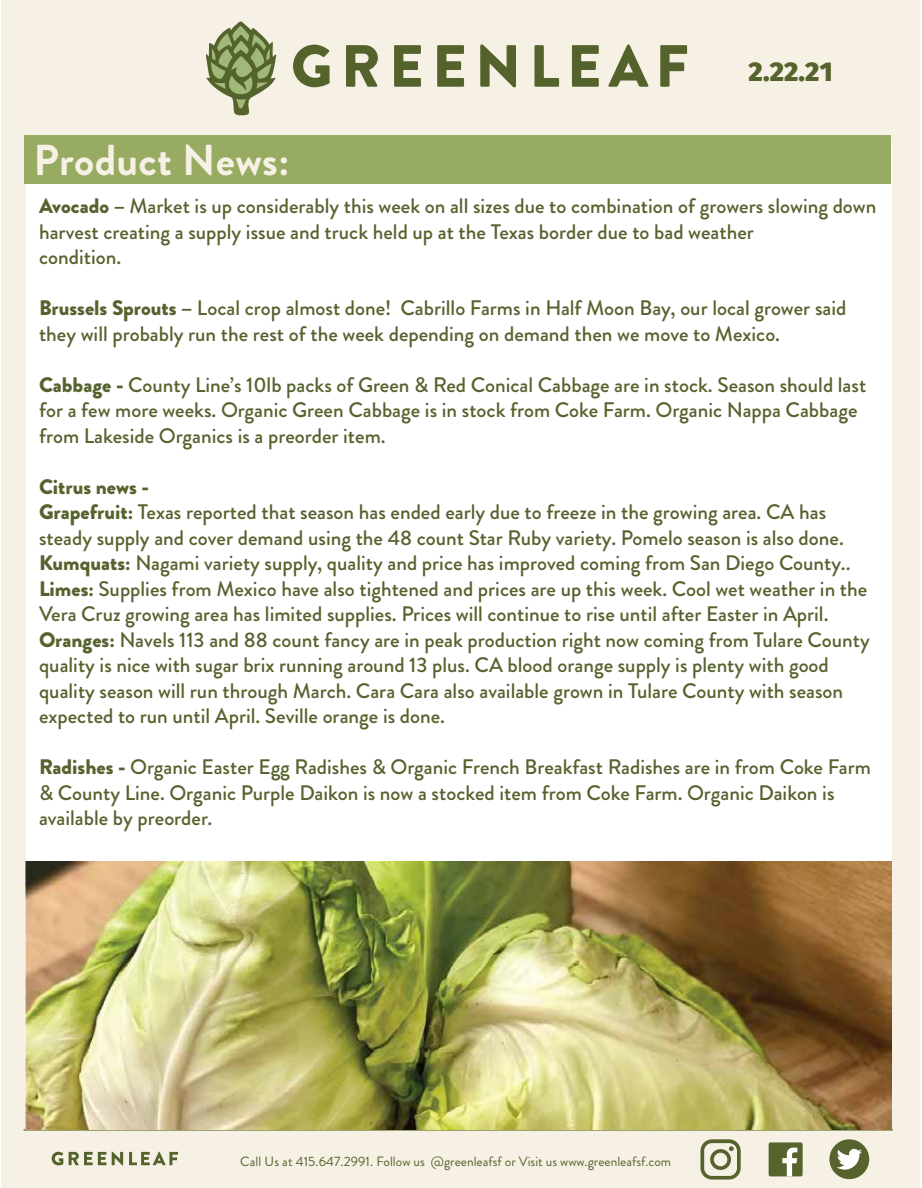
<style>
.page{position:relative;width:922px;height:1188px;background:#fff}
.page>*{position:absolute;margin:0;border:0;box-sizing:border-box;transform-origin:0 0}
.t1{font:700 43.2px "Brandon Grotesque";letter-spacing:.005em;color:#f6f1e4}
.t2{font:800 27px "Fira Sans";color:#56632c}
.t3{font:500 21px/25.5px "Brandon Grotesque";color:#56632e}
.t4{font:13.5px "Brandon Grotesque";color:#56632c}
.s1{font-weight:900}
.s2{color:#54622b}
</style>
<div class="page">
<div style="left:1px;top:0;width:918px;height:1187px;background:#f6f1e4"></div>
<svg style="left:293px;top:45px;width:37px;height:42px"></svg>
<svg style="left:346px;top:45px;width:32px;height:42px"></svg>
<svg style="left:394px;top:45px;width:27px;height:42px"></svg>
<svg style="left:437px;top:45px;width:27px;height:42px"></svg>
<svg style="left:480px;top:45px;width:36px;height:42px"></svg>
<svg style="left:534px;top:45px;width:25px;height:42px"></svg>
<svg style="left:572px;top:45px;width:27px;height:42px"></svg>
<svg style="left:608px;top:45px;width:41px;height:42px"></svg>
<svg style="left:660px;top:45px;width:27px;height:42px"></svg>
<svg style="left:206px;top:21px;width:70px;height:94px"></svg>
<svg style="left:52px;top:1152px;width:11px;height:13px"></svg>
<svg style="left:69px;top:1152px;width:37px;height:13px"></svg>
<svg style="left:112px;top:1152px;width:11px;height:13px"></svg>
<svg style="left:129px;top:1152px;width:49px;height:13px"></svg>
<div style="left:26px;top:145px;width:865px;height:986px;background:#fff"></div>
<div style="left:25px;top:136px;width:866px;height:48px;background:#97ac62"></div>
<svg style="left:700px;top:1139px;width:41px;height:40px"></svg>
<div style="left:769px;top:1142px;width:34px;height:34px;background:#56632c;border-radius:2px"></div>
<svg style="left:782px;top:1147px;width:15px;height:29px"></svg>
<div style="left:829px;top:1139px;width:40px;height:40px;background:#56632c;border-radius:50%"></div>
<svg style="left:837px;top:1149px;width:25px;height:20px"></svg>
<hr style="left:24px;top:1129px;width:869px;height:2px;background:#707e35">
<img style="left:26px;top:861px;width:865px;height:269px">
<h1 class="t1" style="left:33px;top:130px;width:258px">Product News:</h1>
<p class="t2" style="left:749px;top:52px;width:86px">2.22.21</p>
<p class="t3" style="left:39px;top:194px;width:839px"><span class="s1">Avocado –</span> Market is up considerably this week on all sizes due to combination of growers slowing down harvest creating a supply issue and truck held up at the Texas border due to bad weather<br>condition.</p>
<p class="t3" style="left:39px;top:296px;width:809px"><span class="s1">Brussels Sprouts –</span> Local crop almost done! Cabrillo Farms in Half Moon Bay, our local grower said they will probably run the rest of the week depending on demand then we move to Mexico.</p>
<p class="t3" style="left:39px;top:372px;width:829px"><span class="s1">Cabbage -</span> County Line’s 10lb packs of Green &amp; Red Conical Cabbage are in stock. Season should last for a few more weeks. Organic Green Cabbage is in stock from Coke Farm. Organic Nappa Cabbage from Lakeside Organics is a preorder item.</p>
<p class="t3" style="left:39px;top:474px;width:832px"><span class="s1">Citrus news -<br>Grapefruit:</span> Texas reported that season has ended early due to freeze in the growing area. CA has steady supply and cover demand using the 48 count Star Ruby variety. Pomelo season is also done.<br><span class="s1">Kumquats:</span> Nagami variety supply, quality and price has improved coming from San Diego County..<br><span class="s1">Limes:</span> Supplies from Mexico have also tightened and prices are up this week. Cool wet weather in the Vera Cruz growing area has limited supplies. Prices will continue to rise until after Easter in April.<br><span class="s1">Oranges:</span> Navels 113 and 88 count fancy are in peak production right now coming from Tulare County quality is nice with sugar brix running around 13 plus. CA blood orange supply is plenty with good quality season will run through March. Cara Cara also available grown in Tulare County with season expected to run until April. Seville orange is done.</p>
<p class="t3" style="left:39px;top:755px;width:833px"><span class="s1">Radishes -</span> Organic Easter Egg Radishes &amp; Organic French Breakfast Radishes are in from Coke Farm &amp; County Line. Organic Purple Daikon is now a stocked item from Coke Farm. Organic Daikon is available by preorder.</p>
<p class="t4" style="left:240px;top:1151px;width:433px"><span class="s2">Call Us at 415.647.2991.</span> Follow us @greenleafsf or Visit us www.greenleafsf.com</p>
</div>
